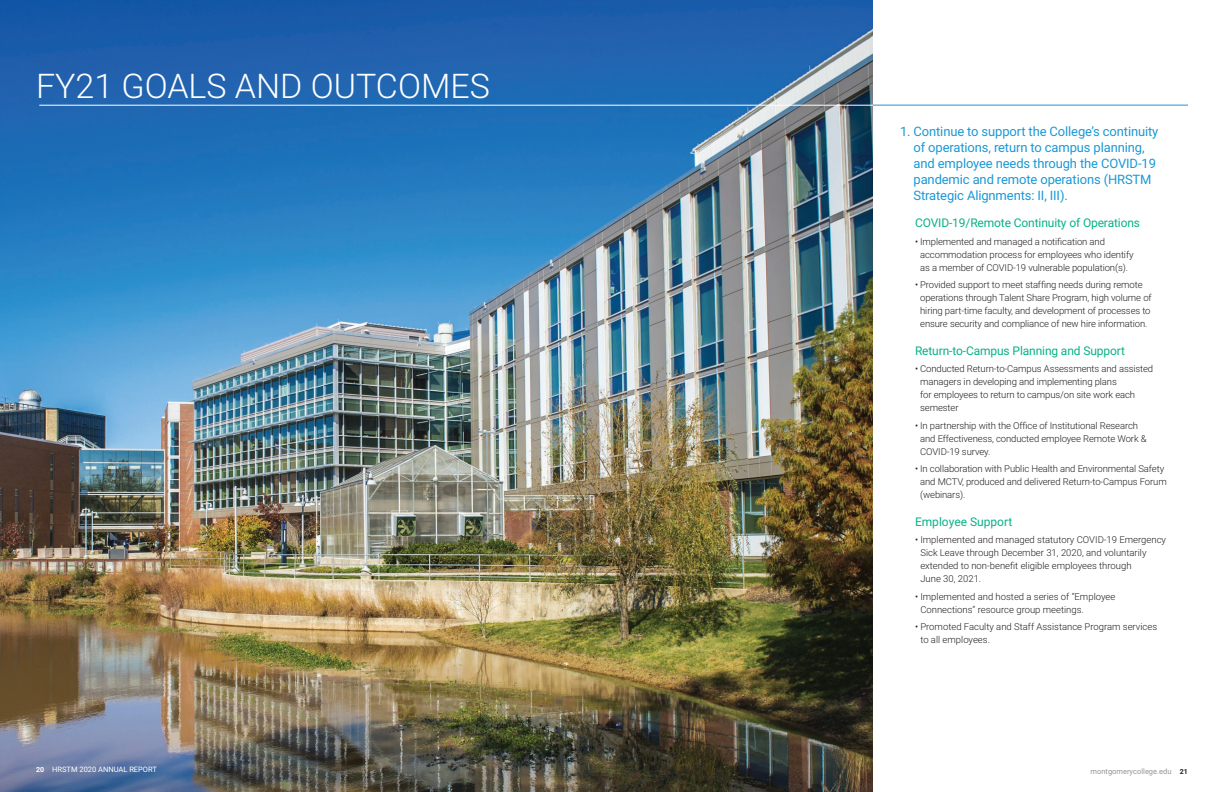
<style>
.page{position:relative;width:1224px;height:792px;background:#fff}
.page>*{position:absolute;margin:0;border:0;box-sizing:border-box;transform-origin:0 0}
.Heads{font:300 34px "Roboto";color:#fff}
.Copy_Subs{font:13px/16px "Roboto";letter-spacing:-.01em;color:#1a98d6}
._2nd_Subs{font:12px "Roboto";letter-spacing:-.01em;color:#07b187}
.Copy{font:300 9.5px/13px "Roboto";letter-spacing:-.01em;color:#231f20}
.t1{font:7.5px "Roboto";color:#fff}
.t2{font:7.5px "Roboto";color:#939598}
.s1{font-weight:700;font-size:7px}
.s2{font-weight:700;font-size:7px;color:#231f20}
</style>
<div class="page">
<img style="left:0;top:0;width:873px;height:792px">
<hr style="left:39px;top:105px;width:864px;height:1px;background:#fff">
<hr style="left:873px;top:105px;width:315px;height:1px;background:#1a98d6">
<p class="Heads" style="left:36px;top:62px;width:455px">FY21 GOALS AND OUTCOMES</p>
<p class="Copy_Subs" style="left:914px;top:123px;width:246px;text-indent:-14px">1. Continue to support the College’s continuity of operations, return to campus planning, and employee needs through the COVID-19 pandemic and remote operations (HRSTM Strategic Alignments: II, III).</p>
<p class="_2nd_Subs" style="left:915px;top:215px;width:227px">COVID-19/Remote Continuity of Operations</p>
<p class="Copy" style="left:920px;top:235px;width:215px;text-indent:-5px">• Implemented and managed a notification and accommodation process for employees who identify as a member of COVID-19 vulnerable population(s).</p>
<p class="Copy" style="left:920px;top:278px;width:233px;text-indent:-5px">• Provided support to meet staffing needs during remote operations through Talent Share Program, high volume of hiring part-time faculty, and development of processes to ensure security and compliance of new hire information.</p>
<p class="_2nd_Subs" style="left:915px;top:342px;width:211px">Return-to-Campus Planning and Support</p>
<p class="Copy" style="left:920px;top:362px;width:235px;text-indent:-5px">• Conducted Return-to-Campus Assessments and assisted managers in developing and implementing plans<br>for employees to return to campus/on site work each semester</p>
<p class="Copy" style="left:920px;top:419px;width:228px;text-indent:-5px">• In partnership with the Office of Institutional Research and Effectiveness, conducted employee Remote Work &amp;<br>COVID-19 survey.</p>
<p class="Copy" style="left:920px;top:462px;width:248px;text-indent:-5px">• In collaboration with Public Health and Environmental Safety and MCTV, produced and delivered Return-to-Campus Forum (webinars).</p>
<p class="_2nd_Subs" style="left:915px;top:513px;width:99px">Employee Support</p>
<p class="Copy" style="left:920px;top:533px;width:247px;text-indent:-5px">• Implemented and managed statutory COVID-19 Emergency Sick Leave through December 31, 2020, and voluntarily extended to non-benefit eligible employees through<br>June 30, 2021.</p>
<p class="Copy" style="left:920px;top:590px;width:196px;text-indent:-5px">• Implemented and hosted a series of “Employee<br>Connections” resource group meetings.</p>
<p class="Copy" style="left:920px;top:620px;width:238px;text-indent:-5px">• Promoted Faculty and Staff Assistance Program services to all employees.</p>
<p class="t1" style="left:36px;top:764px;width:122px"><span class="s1">20</span> HRSTM 2020 ANNUAL REPORT</p>
<p class="t2" style="left:1091px;top:766px;width:99px">montgomerycollege.edu <span class="s2">21</span></p>
</div>
